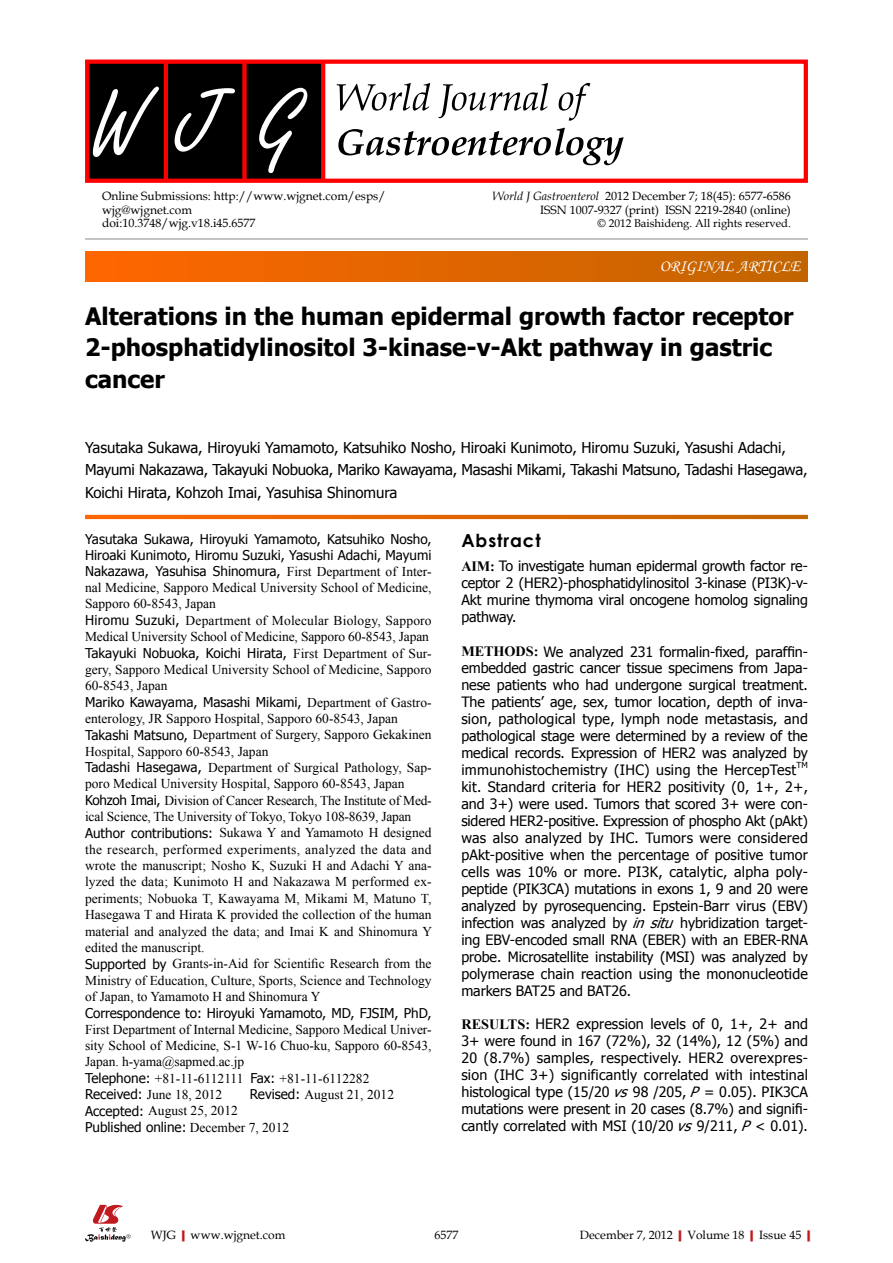
<style>
.page{position:relative;width:893px;height:1263px;background:#fff}
.page>*{position:absolute;margin:0;border:0;box-sizing:border-box;transform-origin:0 0}
.t1{font:700 24px/31.5px "Tahoma";color:#000}
.t2{font:700 18px "Century Gothic";letter-spacing:.05em;color:#000}
.t3{font:16.5px "Monotype Corsiva";color:#fff}
.t4{font:15px/22.5px "Tahoma";letter-spacing:-.01em;color:#000}
.t5{font:14.25px/17px "Tahoma";color:#000;text-align:justify}
.t6{font:13.5px/16.4px "Times New Roman";color:#000}
.t7{font:13.5px/16.4px "Tahoma";color:#000;text-align:justify}
.t8{font:12px/13.5px "Book Antiqua";color:#000;text-align:right}
.t9{font:11.25px "Book Antiqua";color:#000}
.t10{font:8.25px "Tahoma";color:#000}
.s1{font-style:italic}
.s2{font-family:"Times New Roman"}
.s3{font-family:"Tahoma"}
.s4{font-family:"Times New Roman";font-weight:700}
.s5{font-weight:700;color:#c01920}
</style>
<div class="page">
<div style="left:85px;top:252px;width:723px;height:29px;background:linear-gradient(to right,#f60,#c16500)"></div>
<hr style="left:85px;top:239px;width:723px;height:1px;background:#898989">
<div style="left:87px;top:61px;width:236px;height:121px;background:#000"></div>
<hr style="left:164px;top:61px;width:4px;height:121px;background:#f00">
<div style="left:242px;top:61px;width:5px;height:121px;background:#f00"></div>
<hr style="left:321px;top:61px;width:4px;height:121px;background:#f00">
<div style="left:85px;top:60px;width:723px;height:123px;border:4px solid #f00"></div>
<svg style="left:259px;top:88px;width:48px;height:85px"></svg>
<svg style="left:175px;top:88px;width:60px;height:64px"></svg>
<svg style="left:93px;top:87px;width:66px;height:70px"></svg>
<svg style="left:337px;top:83px;width:253px;height:38px"></svg>
<svg style="left:338px;top:128px;width:286px;height:37px"></svg>
<svg style="left:85px;top:515px;width:723px;height:4px;background:#e06500"></svg>
<svg style="left:85px;top:1205px;width:46px;height:37px"></svg>
<p class="t8" style="left:102px;top:189px;width:285px;text-align:left">Online Submissions: http://www.wjgnet.com/esps/ wjg@wjgnet.com<br>doi:10.3748/wjg.v18.i45.6577</p>
<p class="t8" style="left:492px;top:189px;width:300px"><span class="s1">World J Gastroenterol</span> 2012 December 7; 18(45): 6577-6586<br>ISSN 1007-9327 (print) ISSN 2219-2840 (online)</p>
<p class="t9" style="left:598px;top:215px;width:195px">© 2012 Baishideng. All rights reserved.</p>
<p class="t3" style="left:660px;top:256px;width:142px">ORIGINAL ARTICLE</p>
<h1 class="t1" style="left:85px;top:298px;width:710px">Alterations in the human epidermal growth factor receptor<br>2-phosphatidylinositol 3-kinase-v-Akt pathway in gastric cancer</h1>
<p class="t4" style="left:85px;top:435px;width:724px">Yasutaka Sukawa, Hiroyuki Yamamoto, Katsuhiko Nosho, Hiroaki Kunimoto, Hiromu Suzuki, Yasushi Adachi,<br>Mayumi Nakazawa, Takayuki Nobuoka, Mariko Kawayama, Masashi Mikami, Takashi Matsuno, Tadashi Hasegawa,<br>Koichi Hirata, Kohzoh Imai, Yasuhisa Shinomura</p>
<p class="t7" style="left:85px;top:530px;width:348px">Yasutaka Sukawa, Hiroyuki Yamamoto, Katsuhiko Nosho, Hiroaki Kunimoto, Hiromu Suzuki, Yasushi Adachi, Mayumi Nakazawa, Yasuhisa Shinomura, <span class="s2">First Department of Inter-</span></p>
<p class="t6" style="left:85px;top:579px;width:348px">nal Medicine, Sapporo Medical University School of Medicine, Sapporo 60-8543, Japan<br><span class="s3">Hiromu Suzuki,</span> Department of Molecular Biology, Sapporo Medical University School of Medicine, Sapporo 60-8543, Japan</p>
<p class="t7" style="left:85px;top:644px;width:348px">Takayuki Nobuoka, Koichi Hirata, <span class="s2">First Department of Sur-</span></p>
<p class="t6" style="left:85px;top:661px;width:348px">gery, Sapporo Medical University School of Medicine, Sapporo<br>60-8543, Japan</p>
<p class="t7" style="left:85px;top:693px;width:348px">Mariko Kawayama, Masashi Mikami, <span class="s2">Department of Gastro-</span></p>
<p class="t6" style="left:85px;top:710px;width:349px">enterology, JR Sapporo Hospital, Sapporo 60-8543, Japan <span class="s3">Takashi Matsuno,</span> Department of Surgery, Sapporo Gekakinen Hospital, Sapporo 60-8543, Japan<br><span class="s3">Tadashi Hasegawa,</span> Department of Surgical Pathology, Sap&shy;poro Medical University Hospital, Sapporo 60-8543, Japan <span class="s3">Kohzoh Imai,</span> Division of Cancer Research, The Institute of Med&shy;ical Science, The University of Tokyo, Tokyo 108-8639, Japan <span class="s3">Author contributions:</span> Sukawa Y and Yamamoto H designed the research, performed experiments, analyzed the data and wrote the manuscript; Nosho K, Suzuki H and Adachi Y ana&shy;lyzed the data; Kunimoto H and Nakazawa M performed ex&shy;periments; Nobuoka T, Kawayama M, Mikami M, Matuno T, Hasegawa T and Hirata K provided the collection of the human material and analyzed the data; and Imai K and Shinomura Y edited the manuscript.<br><span class="s3">Supported by</span> Grants-in-Aid for Scientific Research from the Ministry of Education, Culture, Sports, Science and Technology of Japan, to Yamamoto H and Shinomura Y</p>
<p class="t7" style="left:85px;top:1004px;width:348px">Correspondence to: Hiroyuki Yamamoto, MD, FJSIM, PhD,</p>
<p class="t6" style="left:85px;top:1021px;width:348px">First Department of Internal Medicine, Sapporo Medical Univer&shy;sity School of Medicine, S-1 W-16 Chuo-ku, Sapporo 60-8543, Japan. h-yama@sapmed.ac.jp<br><span class="s3">Telephone:</span> +81-11-6112111 <span class="s3">Fax:</span> +81-11-6112282<br><span class="s3">Received:</span> June 18, 2012</p>
<p class="t2" style="left:461px;top:527px;width:81px">Abstract</p>
<p class="t5" style="left:461px;top:557px;width:348px"><span class="s4">AIM:</span> To investigate human epidermal growth factor re&shy;ceptor 2 (HER2)-phosphatidylinositol 3-kinase (PI3K)-v-Akt murine thymoma viral oncogene homolog signaling pathway.</p>
<p class="t5" style="left:461px;top:642px;width:348px"><span class="s4">METHODS:</span> We analyzed 231 formalin-fixed, paraffin&shy;embedded gastric cancer tissue specimens from Japa&shy;nese patients who had undergone surgical treatment.<br>The patients’ age, sex, tumor location, depth of inva&shy;sion, pathological type, lymph node metastasis, and pathological stage were determined by a review of the medical records. Expression of HER2 was analyzed by immunohistochemistry (IHC) using the HercepTest</p>
<p class="t10" style="left:796px;top:759px;width:13px">TM</p>
<p class="t5" style="left:461px;top:778px;width:348px">kit. Standard criteria for HER2 positivity (0, 1+, 2+, and 3+) were used. Tumors that scored 3+ were con&shy;sidered HER2-positive. Expression of phospho Akt (pAkt) was also analyzed by IHC. Tumors were considered pAkt-positive when the percentage of positive tumor cells was 10% or more. PI3K, catalytic, alpha poly&shy;peptide (PIK3CA) mutations in exons 1, 9 and 20 were analyzed by pyrosequencing. Epstein-Barr virus (EBV) infection was analyzed by <span class="s1">insitu</span> hybridization target&shy;ing EBV-encoded small RNA (EBER) with an EBER-RNA probe. Microsatellite instability (MSI) was analyzed by polymerase chain reaction using the mononucleotide markers BAT25 and BAT26.</p>
<p class="t5" style="left:461px;top:1015px;width:348px"><span class="s4">RESULTS:</span> HER2 expression levels of 0, 1+, 2+ and 3+ were found in 167 (72%), 32 (14%), 12 (5%) and 20 (8.7%) samples, respectively. HER2 overexpres&shy;sion (IHC 3+) significantly correlated with intestinal histological type (15/20 <span class="s1">vs</span>98 /205, <span class="s1">P</span>= 0.05). PIK3CA mutations were present in 20 cases (8.7%) and signifi&shy;cantly correlated with MSI (10/20 <span class="s1">vs</span>9/211, <span class="s1">P</span>&lt; 0.01).</p>
<p class="t6" style="left:250px;top:1086px;width:146px"><span class="s3">Revised:</span> August 21, 2012</p>
<p class="t6" style="left:85px;top:1102px;width:154px"><span class="s3">Accepted:</span> August 25, 2012</p>
<p class="t7" style="left:85px;top:1118px;width:206px">Published online: <span class="s2">December 7, 2012</span></p>
<p class="t8" style="left:151px;top:1227px;width:136px">WJG<span class="s5">|</span>www.wjgnet.com</p>
<p class="t8" style="left:434px;top:1227px;width:25px">6577</p>
<p class="t8" style="left:580px;top:1227px;width:237px">December 7, 2012<span class="s5">|</span>Volume 18<span class="s5">|</span>Issue 45<span class="s5">|</span></p>
</div>
